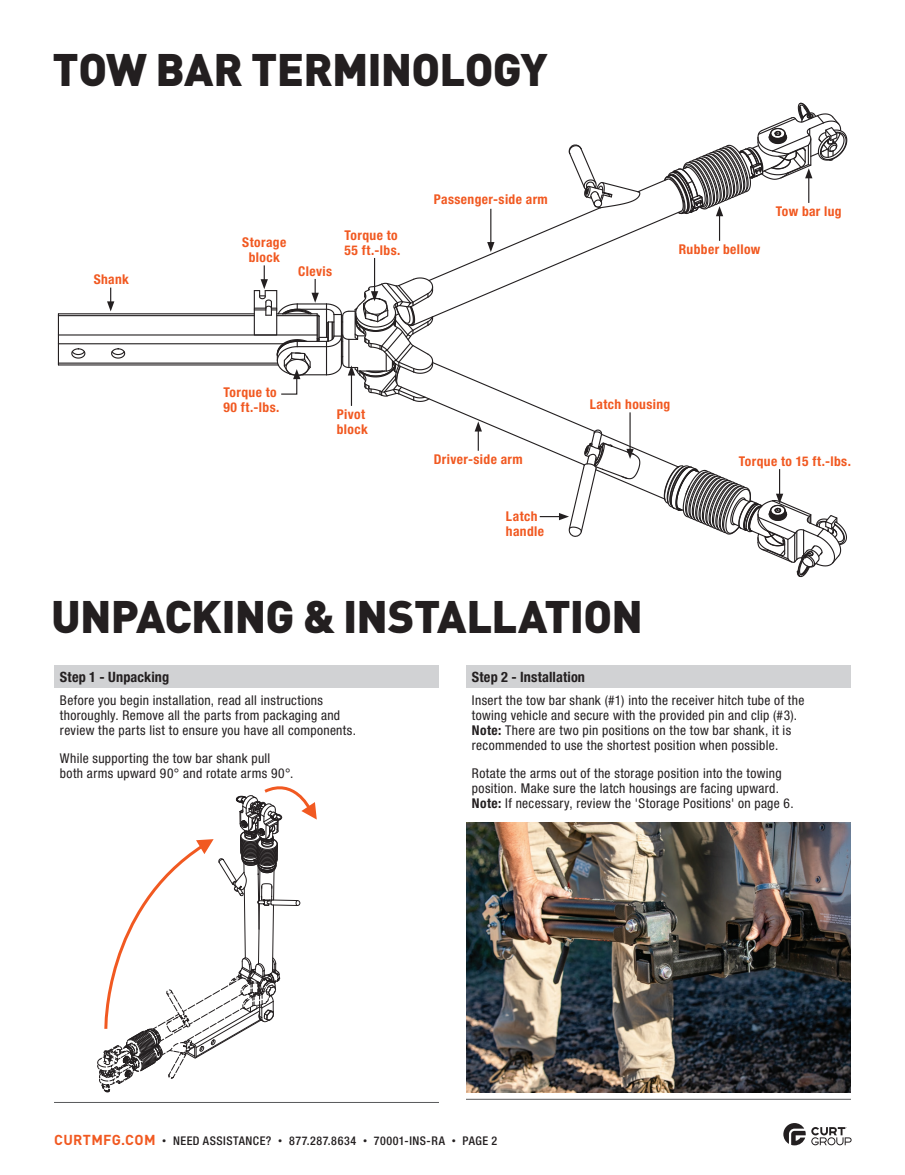
<style>
.page{position:relative;width:905px;height:1175px;background:#fff}
.page>*{position:absolute;margin:0;border:0;box-sizing:border-box;transform-origin:0 0}
.t1{font:900 45px "DINOT";letter-spacing:-.02em;color:#231f20}
.t2{font:700 condensed 14.25px "Helvetica Neue LT Std";letter-spacing:.01em;color:#231f20}
.t3{font:condensed 13.5px/15px "Helvetica Neue LT Std";letter-spacing:.025em;color:#231f20}
.t4{font:700 condensed 13.5px/15px "Helvetica Neue LT Std";letter-spacing:.03em;color:#f15921}
.t5{font:500 condensed 12px "Helvetica Neue LT Std";letter-spacing:.04em;color:#231f20}
.s1{font-weight:700}
.s2{font-family:"DINOT";font-weight:700;font-stretch:normal;font-size:14.25px;color:#f15921}
.s3{font-family:"DINOT";font-weight:400;font-stretch:normal;font-size:9px}
</style>
<div class="page">
<svg style="left:783px;top:1123px;width:68px;height:22px"></svg>
<svg style="left:111px;top:348px;width:15px;height:11px"></svg>
<svg style="left:71px;top:348px;width:15px;height:11px"></svg>
<hr style="left:58px;top:334px;width:259px;height:1px;background:#231f20">
<hr style="left:58px;top:315px;width:196px;height:1px;background:#231f20">
<hr style="left:58px;top:343px;width:225px;height:1px;background:#231f20">
<hr style="left:58px;top:362px;width:219px;height:2px;background:#231f20">
<svg style="left:58px;top:314px;width:1px;height:48px"></svg>
<hr style="left:58px;top:364px;width:220px;height:1px;background:#231f20">
<hr style="left:58px;top:313px;width:196px;height:1px;background:#231f20">
<svg style="left:107px;top:287px;width:7px;height:24px"></svg>
<svg style="left:253px;top:102px;width:594px;height:476px"></svg>
<div style="left:54px;top:666px;width:385px;height:22px;background:#d1d2d4"></div>
<hr style="left:54px;top:1102px;width:385px;height:1px;background:#57585a">
<svg style="left:97px;top:786px;width:220px;height:306px"></svg>
<div style="left:466px;top:666px;width:384px;height:22px;background:#d1d2d4"></div>
<hr style="left:466px;top:1098px;width:384px;height:1px;background:#57585a">
<img style="left:466px;top:822px;width:384px;height:270px">
<h1 class="t1" style="left:53px;top:34px;width:496px">TOW BAR TERMINOLOGY</h1>
<p class="t4" style="left:94px;top:272px;width:37px">Shank</p>
<p class="t4" style="left:242px;top:235px;width:46px;text-align:center">Storage block</p>
<p class="t4" style="left:298px;top:263px;width:35px">Clevis</p>
<p class="t4" style="left:344px;top:227px;width:57px">Torque to<br>55 ft.-lbs.</p>
<p class="t4" style="left:434px;top:192px;width:116px">Passenger-side arm</p>
<p class="t4" style="left:678px;top:241px;width:83px">Rubber bellow</p>
<p class="t4" style="left:775px;top:203px;width:67px">Tow bar lug</p>
<p class="t4" style="left:223px;top:384px;width:57px">Torque to<br>90 ft.-lbs.</p>
<p class="t4" style="left:337px;top:406px;width:33px">Pivot block</p>
<p class="t4" style="left:434px;top:451px;width:90px">Driver-side arm</p>
<p class="t4" style="left:506px;top:508px;width:40px">Latch handle</p>
<p class="t4" style="left:589px;top:396px;width:82px">Latch housing</p>
<h1 class="t1" style="left:51px;top:581px;width:593px">UNPACKING &amp; INSTALLATION</h1>
<p class="t4" style="left:738px;top:453px;width:114px">Torque to 15 ft.-lbs.</p>
<p class="t2" style="left:60px;top:668px;width:111px">Step 1 - Unpacking</p>
<p class="t3" style="left:60px;top:692px;width:297px">Before you begin installation, read all instructions thoroughly. Remove all the parts from packaging and review the parts list to ensure you have all components.</p>
<p class="t3" style="left:60px;top:750px;width:235px">While supporting the tow bar shank pull both arms upward 90° and rotate arms 90°.</p>
<p class="t2" style="left:472px;top:668px;width:115px">Step 2 - Installation</p>
<p class="t3" style="left:472px;top:692px;width:334px">Insert the tow bar shank (#1) into the receiver hitch tube of the towing vehicle and secure with the provided pin and clip (#3).<br><span class="s1">Note:</span> There are two pin positions on the tow bar shank, it is recommended to use the shortest position when possible.</p>
<p class="t3" style="left:472px;top:765px;width:323px">Rotate the arms out of the storage position into the towing position. Make sure the latch housings are facing upward.<br><span class="s1">Note:</span> If necessary, review the 'Storage Positions' on page 6.</p>
<p class="t5" style="left:54px;top:1133px;width:444px"><span class="s2">CURTMFG.COM</span> <span class="s3">•</span> NEED ASSISTANCE? <span class="s3">•</span> 877.287.8634 <span class="s3">•</span> 70001-INS-RA <span class="s3">•</span> PAGE 2</p>
</div>
